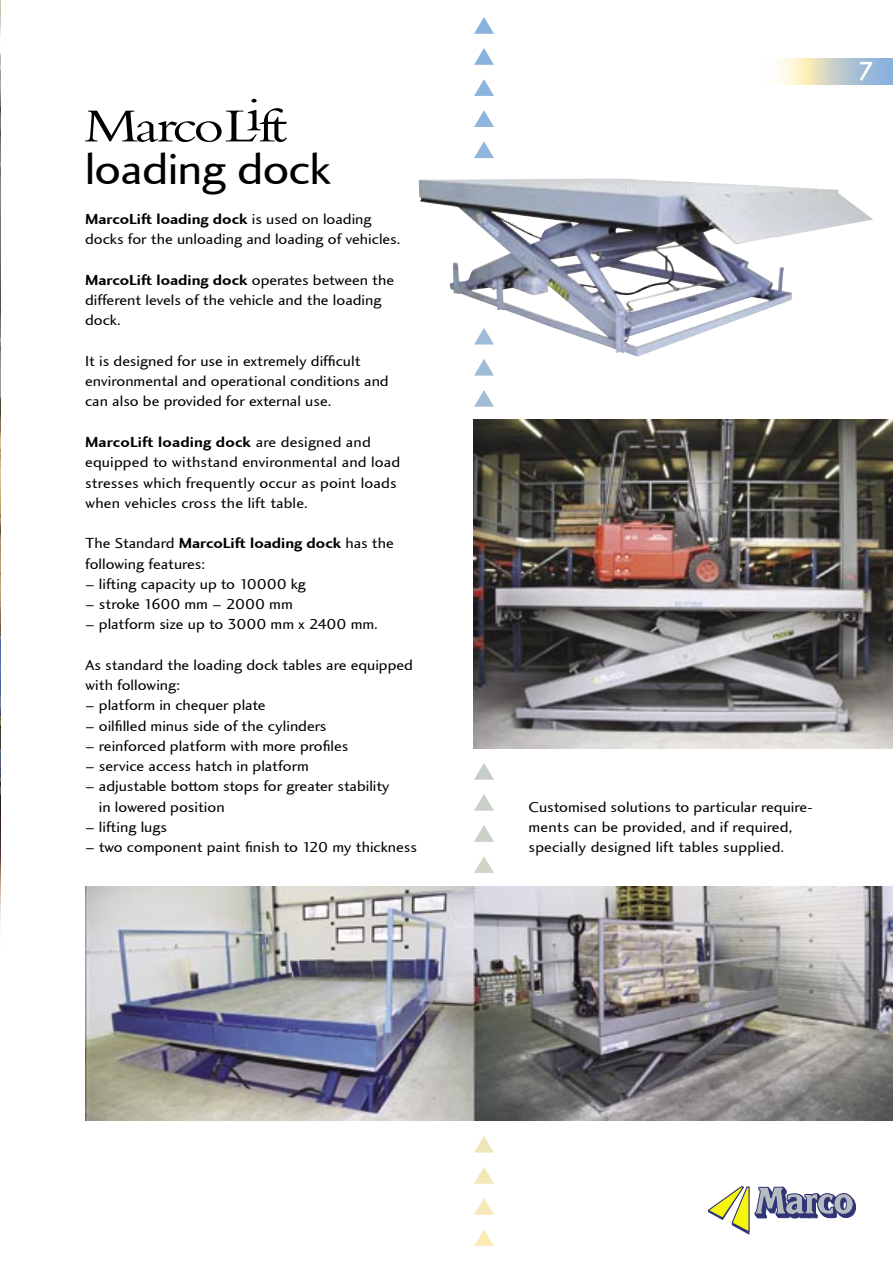
<style>
.page{position:relative;width:893px;height:1263px;background:#fff}
.page>*{position:absolute;margin:0;border:0;box-sizing:border-box;transform-origin:0 0}
.t1{font:45px "Charlotte Sans Book Let Plain";letter-spacing:-.015em;color:#000;scale:1.1 1}
.t2{font:27px "Charlotte Sans Medium Let Plain";color:#fff}
.t3{font:15px/20.2px "Charlotte Sans Book Let Plain";color:#000;scale:1.1 1}
.t4{font:15px "Charlotte Sans Bold Let Plain";color:#000;scale:1.1 1}
.s1{font-family:"Charlotte Sans Book Let Plain"}
</style>
<div class="page">
<svg style="left:474px;top:17px;width:20px;height:17px"></svg>
<svg style="left:474px;top:48px;width:20px;height:17px"></svg>
<svg style="left:474px;top:79px;width:20px;height:17px"></svg>
<svg style="left:474px;top:110px;width:20px;height:17px"></svg>
<svg style="left:474px;top:141px;width:20px;height:17px"></svg>
<svg style="left:474px;top:359px;width:20px;height:17px"></svg>
<svg style="left:474px;top:390px;width:20px;height:17px"></svg>
<svg style="left:474px;top:763px;width:20px;height:17px"></svg>
<svg style="left:474px;top:794px;width:20px;height:17px"></svg>
<svg style="left:474px;top:825px;width:20px;height:17px"></svg>
<svg style="left:474px;top:856px;width:20px;height:17px"></svg>
<svg style="left:474px;top:1136px;width:20px;height:16px"></svg>
<svg style="left:474px;top:1167px;width:20px;height:17px"></svg>
<svg style="left:474px;top:1198px;width:20px;height:17px"></svg>
<svg style="left:474px;top:1229px;width:20px;height:17px"></svg>
<img style="left:0;top:0;width:1px;height:931px">
<svg style="left:85px;top:99px;width:202px;height:43px"></svg>
<svg style="left:708px;top:1186px;width:41px;height:49px"></svg>
<svg style="left:755px;top:1186px;width:101px;height:33px"></svg>
<svg style="left:778px;top:59px;width:115px;height:25px"></svg>
<img style="left:419px;top:178px;width:454px;height:179px">
<img style="left:473px;top:420px;width:420px;height:329px">
<img style="left:85px;top:886px;width:808px;height:235px">
<h1 class="t1" style="left:85px;top:144px;width:225px">loading dock</h1>
<p class="t4" style="left:85px;top:211px;width:262px">MarcoLift loading dock <span class="s1">is used on loading</span></p>
<p class="t3" style="left:85px;top:230px;width:288px">docks for the unloading and loading of vehicles.</p>
<p class="t4" style="left:85px;top:271px;width:283px">MarcoLift loading dock <span class="s1">operates between the</span></p>
<p class="t3" style="left:85px;top:290px;width:271px">different levels of the vehicle and the loading dock.</p>
<p class="t3" style="left:85px;top:351px;width:277px">It is designed for use in extremely difficult environmental and operational conditions and can also be provided for external use.</p>
<p class="t4" style="left:85px;top:433px;width:261px">MarcoLift loading dock <span class="s1">are designed and</span></p>
<p class="t3" style="left:85px;top:452px;width:288px">equipped to withstand environmental and load stresses which frequently occur as point loads when vehicles cross the lift table.</p>
<p class="t4" style="left:85px;top:535px;width:282px"><span class="s1">The Standard</span> MarcoLift loading dock <span class="s1">has the</span></p>
<p class="t3" style="left:85px;top:554px;width:110px">following features:</p>
<p class="t3" style="left:85px;top:574px;width:202px">– lifting capacity up to 10000 kg</p>
<p class="t3" style="left:85px;top:594px;width:190px">– stroke 1600 mm – 2000 mm</p>
<p class="t3" style="left:85px;top:614px;width:268px">– platform size up to 3000 mm x 2400 mm.</p>
<p class="t3" style="left:85px;top:655px;width:300px">As standard the loading dock tables are equipped with following:</p>
<p class="t3" style="left:85px;top:695px;width:166px">– platform in chequer plate</p>
<p class="t3" style="left:85px;top:716px;width:221px">– oilfilled minus side of the cylinders</p>
<p class="t3" style="left:85px;top:736px;width:241px">– reinforced platform with more profiles</p>
<p class="t3" style="left:85px;top:756px;width:205px">– service access hatch in platform</p>
<p class="t3" style="left:99px;top:776px;width:266px;text-indent:-14px">– adjustable bottom stops for greater stability in lowered position</p>
<p class="t3" style="left:85px;top:817px;width:76px">– lifting lugs</p>
<p class="t3" style="left:85px;top:837px;width:303px">– two component paint finish to 120 my thickness</p>
<h2 class="t2" style="left:858px;top:56px;width:18px">7</h2>
<p class="t3" style="left:529px;top:797px;width:260px">Customised solutions to particular require&shy;ments can be provided, and if required, specially designed lift tables supplied.</p>
</div>
